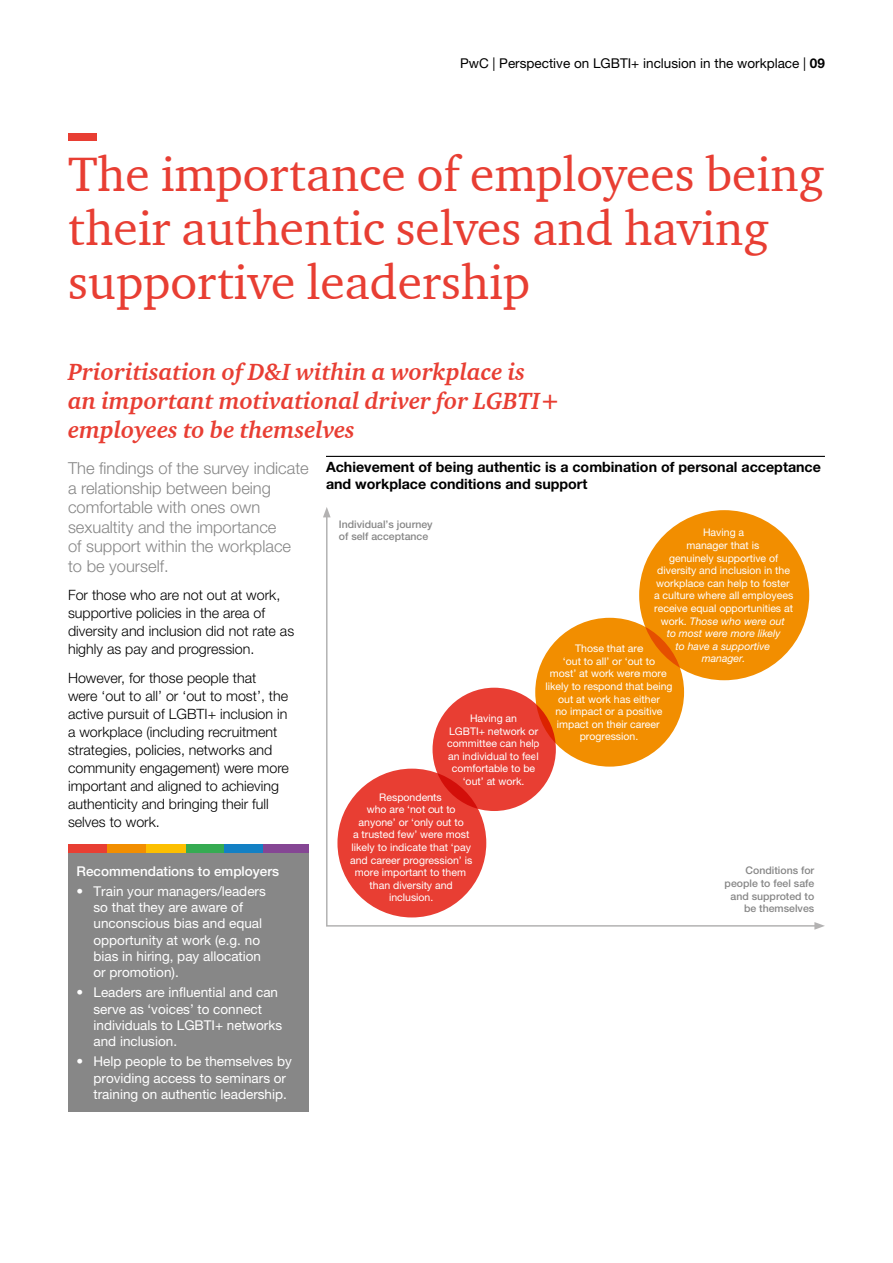
<style>
.page{position:relative;width:893px;height:1263px;background:#fff}
.page>*{position:absolute;margin:0;border:0;box-sizing:border-box;transform-origin:0 0}
.t1{font:49.5px/54px "Charter ITC";color:#e83e33}
.t2{font:italic 700 24px/28.8px "Charter ITC";color:#e83e33}
.t3{font:300 16.5px/19.5px "Helvetica Neue LT Pro";color:#878787}
.t4{font:300 14.25px/18px "Helvetica Neue LT Pro";color:#000}
.t5{font:700 14.25px/17.1px "Helvetica Neue";color:#000}
.t6{font:13.5px/16.2px "Helvetica Neue LT Pro";color:#fff}
.t7{font:13.5px "Helvetica Neue";color:#000}
.t8{font:500 13.5px "Helvetica Neue";color:#fff}
.t9{font:10.5px/12.6px "Helvetica Neue";color:#fff;text-align:center}
.t10{font:500 10.5px/12.6px "Helvetica Neue";color:#878787}
.s1{font-weight:700}
.s2{font-style:italic}
</style>
<div class="page">
<hr style="left:326px;top:456px;width:499px;height:1px;background:#000">
<svg style="left:325px;top:514px;width:489px;height:413px"></svg>
<svg style="left:323px;top:507px;width:8px;height:10px"></svg>
<svg style="left:814px;top:922px;width:11px;height:8px"></svg>
<div style="left:337px;top:769px;width:149px;height:148px;background:#e83e33;border-radius:50%"></div>
<div style="left:433px;top:688px;width:123px;height:123px;background:#e83e33;border-radius:50%"></div>
<div style="left:535px;top:618px;width:149px;height:149px;background:#f28e00;border-radius:50%"></div>
<div style="left:639px;top:510px;width:170px;height:170px;background:#f28e00;border-radius:50%"></div>
<div style="left:68px;top:133px;width:28px;height:7px;background:#e83e33"></div>
<div style="left:68px;top:852px;width:241px;height:260px;background:#878787"></div>
<div style="left:68px;top:844px;width:39px;height:8px;background:#e83e33"></div>
<div style="left:185px;top:844px;width:39px;height:8px;background:#35ab52"></div>
<div style="left:107px;top:844px;width:39px;height:8px;background:#f28e00"></div>
<div style="left:224px;top:844px;width:39px;height:8px;background:#1380c4"></div>
<div style="left:146px;top:844px;width:39px;height:8px;background:#fcbf00"></div>
<div style="left:263px;top:844px;width:46px;height:8px;background:#854694"></div>
<p class="t7" style="left:460px;top:55px;width:366px">PwC | Perspective on LGBTI+ inclusion in the workplace | <span class="s1">09</span></p>
<h1 class="t1" style="left:68px;top:147px;width:758px">The importance of employees being their authentic selves and having supportive leadership</h1>
<h2 class="t2" style="left:68px;top:357px;width:493px">Prioritisation of D&amp;I within a workplace is<br>an important motivational driver for LGBTI+ employees to be themselves</h2>
<h3 class="t3" style="left:68px;top:458px;width:242px">The findings of the survey indicate a relationship between being comfortable with ones own sexualtity and the importance<br>of support within the workplace to be yourself.</h3>
<h3 class="t4" style="left:68px;top:586px;width:228px">For those who are not out at work, supportive policies in the area of diversity and inclusion did not rate as highly as pay and progression.</h3>
<p class="t4" style="left:68px;top:669px;width:222px">However, for those people that were ‘out to all’ or ‘out to most’, the active pursuit of LGBTI+ inclusion in a workplace (including recruitment strategies, policies, networks and community engagement) were more important and aligned to achieving authenticity and bringing their full selves to work.</p>
<h3 class="t5" style="left:326px;top:458px;width:496px">Achievement of being authentic is a combination of personal acceptance and workplace conditions and support</h3>
<p class="t10" style="left:339px;top:517px;width:95px">Individual’s journey of self acceptance</p>
<p class="t9" style="left:654px;top:526px;width:141px">Having a<br>manager that is<br>genuinely supportive of diversity and inclusion in the workplace can help to foster a culture where all employees receive equal opportunities at work. <span class="s2">Those who were out<br>to most were more likely<br>to have a supportive manager.</span></p>
<p class="t9" style="left:545px;top:642px;width:129px">Those that are<br>‘out to all’ or ‘out to<br>most’ at work were more likely to respond that being out at work has either<br>no impact or a positive impact on their career progression.</p>
<p class="t9" style="left:447px;top:712px;width:94px">Having an<br>LGBTI+ network or committee can help an individual to feel comfortable to be ‘out’ at work.</p>
<p class="t9" style="left:350px;top:790px;width:124px">Respondents<br>who are ‘not out to anyone’ or ‘only out to<br>a trusted few’ were most likely to indicate that ‘pay and career progression’ is more important to them than diversity and inclusion.</p>
<p class="t8" style="left:77px;top:863px;width:204px">Recommendations to employers</p>
<p class="t6" style="left:94px;top:883px;width:174px;text-indent:-17px">• Train your managers/leaders so that they are aware of unconscious bias and equal opportunity at work (e.g. no bias in hiring, pay allocation or promotion).</p>
<p class="t6" style="left:94px;top:984px;width:190px;text-indent:-17px">• Leaders are influential and can serve as ‘voices’ to connect individuals to LGBTI+ networks and inclusion.</p>
<p class="t6" style="left:94px;top:1053px;width:200px;text-indent:-17px">• Help people to be themselves by providing access to seminars or training on authentic leadership.</p>
<p class="t10" style="left:725px;top:864px;width:91px;text-align:right">Conditions for people to feel safe and supproted to be themselves</p>
</div>
